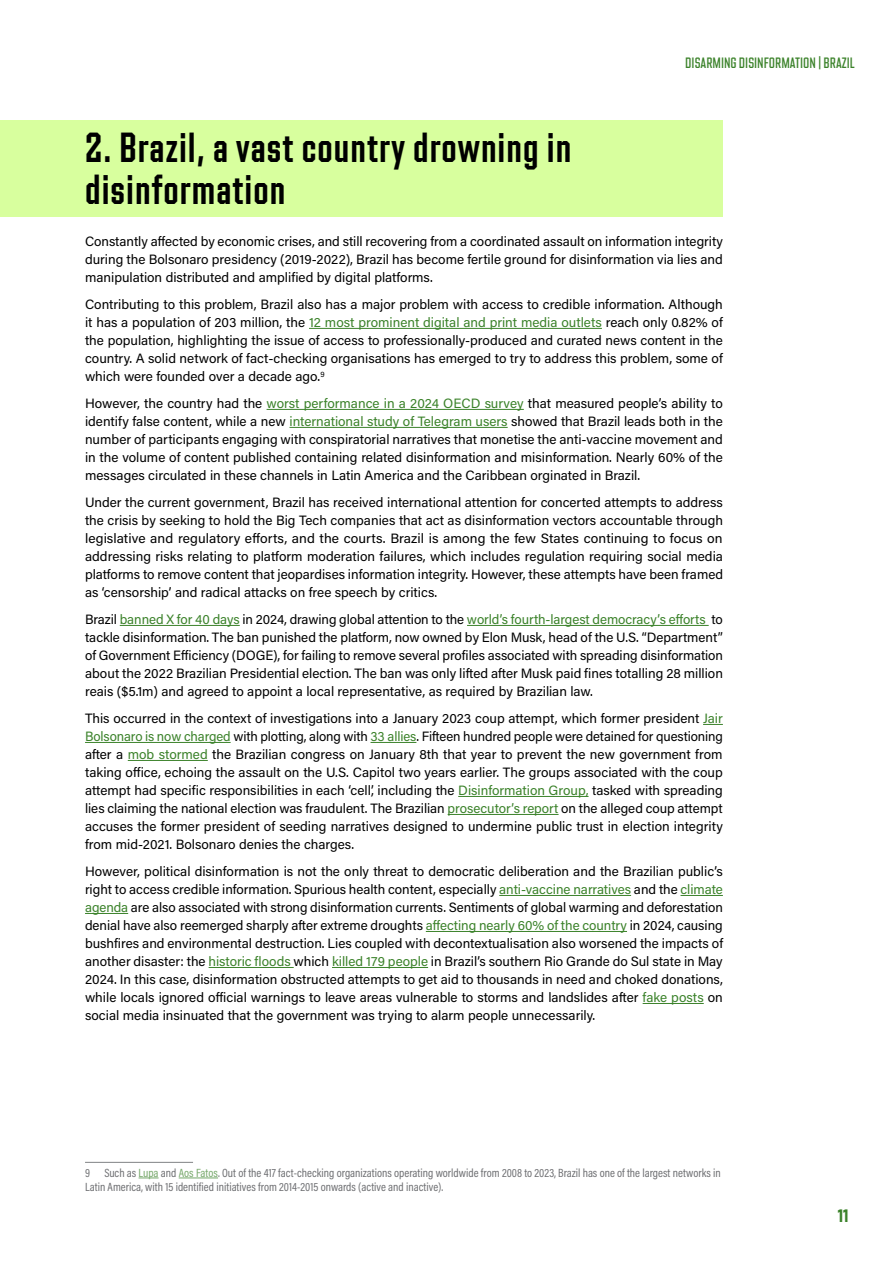
<style>
.page{position:relative;width:893px;height:1263px;background:#fff}
.page>*{position:absolute;margin:0;border:0;box-sizing:border-box;transform-origin:0 0}
.t1{font:600 condensed 42px/42px "Shuttleblock";letter-spacing:.025em;color:#000}
.t2{font:700 condensed 18px "Shuttleblock";color:#3b822a}
.t3{font:500 condensed 15px "Shuttleblock";color:#3b822a}
.t4{font:13.5px/18px "Acumin Pro";color:#000;text-align:justify}
.t5{font:12px/14.4px "Acumin Pro Cond";color:#6d6e71}
.s1{color:#3b822a}
.s2{color:#76a86a}
</style>
<div class="page">
<div style="left:0;top:120px;width:723px;height:97px;background:#d8ff9e"></div>
<hr style="left:309px;top:328px;width:293px;height:1px;background:#3b822a">
<hr style="left:267px;top:409px;width:257px;height:1px;background:#3b822a">
<hr style="left:289px;top:427px;width:219px;height:1px;background:#3b822a">
<hr style="left:120px;top:625px;width:120px;height:1px;background:#3b822a">
<hr style="left:467px;top:625px;width:242px;height:1px;background:#3b822a">
<svg style="left:703px;top:724px;width:20px;height:1px"></svg>
<hr style="left:85px;top:742px;width:146px;height:1px;background:#3b822a">
<hr style="left:371px;top:742px;width:45px;height:1px;background:#3b822a">
<hr style="left:128px;top:760px;width:80px;height:1px;background:#3b822a">
<hr style="left:458px;top:796px;width:130px;height:1px;background:#3b822a">
<hr style="left:448px;top:814px;width:111px;height:1px;background:#3b822a">
<hr style="left:499px;top:895px;width:132px;height:1px;background:#3b822a">
<hr style="left:680px;top:895px;width:43px;height:1px;background:#3b822a">
<hr style="left:85px;top:913px;width:43px;height:1px;background:#3b822a">
<hr style="left:426px;top:931px;width:201px;height:1px;background:#3b822a">
<hr style="left:209px;top:967px;width:85px;height:1px;background:#3b822a">
<hr style="left:332px;top:967px;width:96px;height:1px;background:#3b822a">
<hr style="left:643px;top:1003px;width:61px;height:1px;background:#3b822a">
<hr style="left:85px;top:1162px;width:108px;height:1px;background:#808285">
<svg style="left:139px;top:1178px;width:20px;height:1px"></svg>
<hr style="left:179px;top:1178px;width:39px;height:1px;background:#76a86a">
<p class="t3" style="left:685px;top:54px;width:171px">DISARMING DISINFORMATION | BRAZIL</p>
<h1 class="t1" style="left:85px;top:126px;width:488px">2. Brazil, a vast country drowning in disinformation</h1>
<p class="t4" style="left:85px;top:232px;width:639px">Constantly affected by economic crises, and still recovering from a coordinated assault on information integrity during the Bolsonaro presidency (2019-2022), Brazil has become fertile ground for disinformation via lies and manipulation distributed and amplified by digital platforms.</p>
<p class="t4" style="left:85px;top:295px;width:639px">Contributing to this problem, Brazil also has a major problem with access to credible information. Although it has a population of 203 million, the <span class="s1">12 most prominent digital and print media outlets</span> reach only 0.82% of the population, highlighting the issue of access to professionally-produced and curated news content in the country. A solid network of fact-checking organisations has emerged to try to address this problem, some of which were founded over a decade ago.<sup>9</sup></p>
<p class="t4" style="left:85px;top:394px;width:639px">However, the country had the <span class="s1">worst performance in a 2024 OECD survey</span> that measured people’s ability to identify false content, while a new <span class="s1">international study of Telegram users</span> showed that Brazil leads both in the number of participants engaging with conspiratorial narratives that monetise the anti-vaccine movement and in the volume of content published containing related disinformation and misinformation. Nearly 60% of the messages circulated in these channels in Latin America and the Caribbean orginated in Brazil.</p>
<p class="t4" style="left:85px;top:493px;width:640px">Under the current government, Brazil has received international attention for concerted attempts to address the crisis by seeking to hold the Big Tech companies that act as disinformation vectors accountable through legislative and regulatory efforts, and the courts. Brazil is among the few States continuing to focus on addressing risks relating to platform moderation failures, which includes regulation requiring social media platforms to remove content that jeopardises information integrity. However, these attempts have been framed as ‘censorship’ and radical attacks on free speech by critics.</p>
<p class="t4" style="left:85px;top:610px;width:639px">Brazil <span class="s1">banned X for 40 days</span> in 2024, drawing global attention to the <span class="s1">world’s fourth-largest democracy’s efforts</span> to tackle disinformation. The ban punished the platform, now owned by Elon Musk, head of the U.S. “Department” of Government Efficiency (DOGE), for failing to remove several profiles associated with spreading disinformation about the 2022 Brazilian Presidential election. The ban was only lifted after Musk paid fines totalling 28 million reais ($5.1m) and agreed to appoint a local representative, as required by Brazilian law.</p>
<p class="t4" style="left:85px;top:709px;width:639px">This occurred in the context of investigations into a January 2023 coup attempt, which former president <span class="s1">Jair Bolsonaro is now charged</span> with plotting, along with <span class="s1">33 allies</span>. Fifteen hundred people were detained for questioning after a <span class="s1">mob stormed</span> the Brazilian congress on January 8th that year to prevent the new government from taking office, echoing the assault on the U.S. Capitol two years earlier. The groups associated with the coup attempt had specific responsibilities in each ‘cell’, including the <span class="s1">Disinformation Group,</span> tasked with spreading lies claiming the national election was fraudulent. The Brazilian <span class="s1">prosecutor’s report</span> on the alleged coup attempt accuses the former president of seeding narratives designed to undermine public trust in election integrity from mid-2021. Bolsonaro denies the charges.</p>
<p class="t4" style="left:85px;top:862px;width:640px">However, political disinformation is not the only threat to democratic deliberation and the Brazilian public’s right to access credible information. Spurious health content, especially <span class="s1">anti-vaccine narratives</span> and the <span class="s1">climate agenda</span> are also associated with strong disinformation currents. Sentiments of global warming and deforestation denial have also reemerged sharply after extreme droughts <span class="s1">affecting nearly 60% of the country</span> in 2024, causing bushfires and environmental destruction. Lies coupled with decontextualisation also worsened the impacts of another disaster: the <span class="s1">historic floods</span> which <span class="s1">killed 179 people</span> in Brazil’s southern Rio Grande do Sul state in May 2024. In this case, disinformation obstructed attempts to get aid to thousands in need and choked donations, while locals ignored official warnings to leave areas vulnerable to storms and landslides after <span class="s1">fake posts</span> on social media insinuated that the government was trying to alarm people unnecessarily.</p>
<p class="t5" style="left:85px;top:1165px;width:637px">9 Such as <span class="s2">Lupa</span> and <span class="s2">Aos Fatos</span>. Out of the 417 fact-checking organizations operating worldwide from 2008 to 2023, Brazil has one of the largest networks in<br>Latin America, with 15 identified initiatives from 2014-2015 onwards (active and inactive).</p>
<h2 class="t2" style="left:838px;top:1205px;width:12px">11</h2>
</div>
